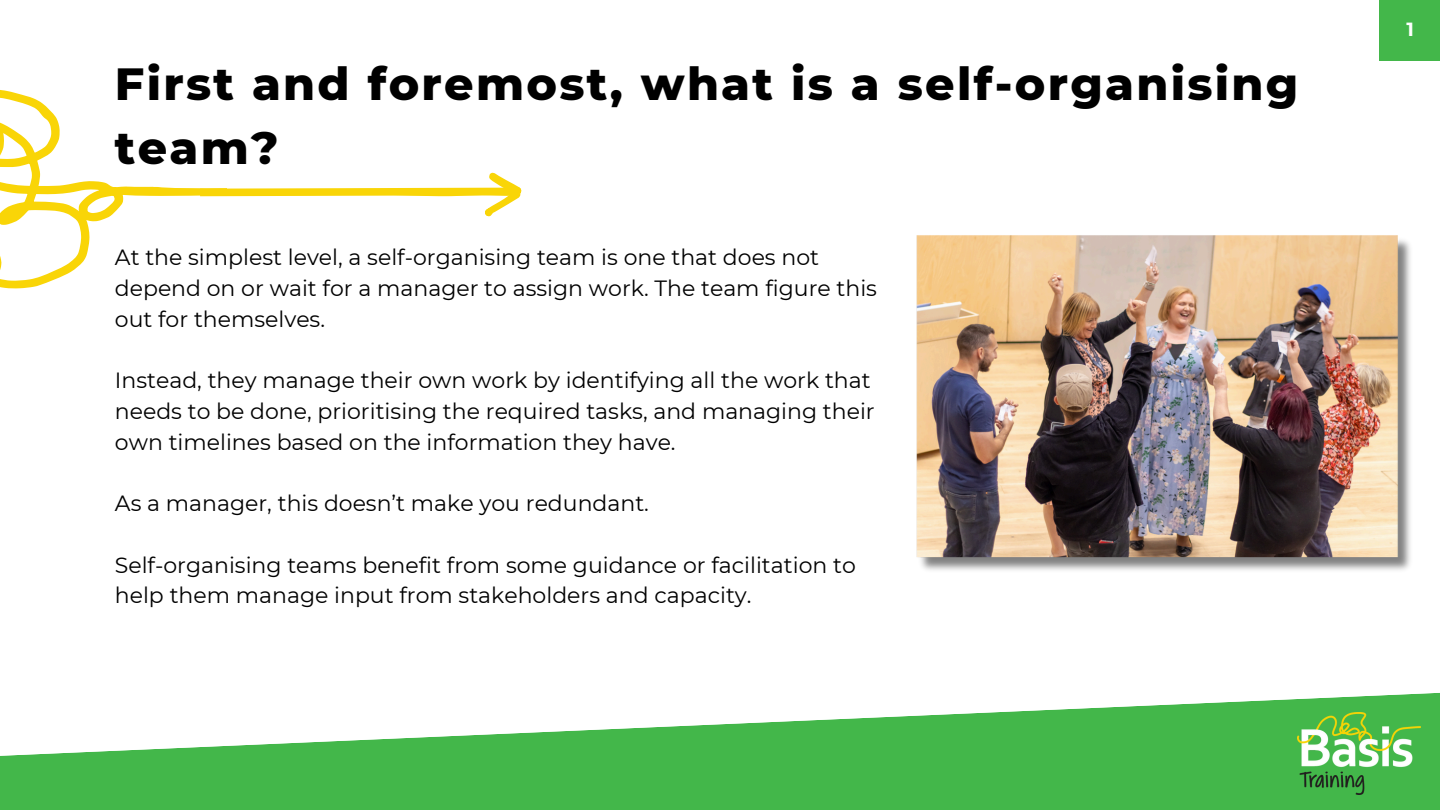
<style>
.page{position:relative;width:1440px;height:810px;background:#fff}
.page>*{position:absolute;margin:0;border:0;box-sizing:border-box;transform-origin:0 0}
.t1{font:800 46px/63.8px "Montserrat";letter-spacing:.05em;color:#000}
.t2{font:22px/30.8px "Montserrat";color:#000}
.t3{font:700 19px "Montserrat";color:#fff}
</style>
<div class="page">
<svg style="left:0;top:693px;width:1440px;height:117px;fill:#43b74a"></svg>
<img style="left:1298px;top:713px;width:122px;height:81px">
<svg style="left:0;top:90px;width:90px;height:198px"></svg>
<svg style="left:109px;top:172px;width:413px;height:44px"></svg>
<div style="left:1379px;top:0;width:61px;height:61px;background:#43b74a"></div>
<img style="left:916px;top:235px;width:495px;height:335px">
<p class="t1" style="left:115px;top:52px;width:1185px">First and foremost, what is a self-organising team?</p>
<p class="t2" style="left:115px;top:242px;width:764px">At the simplest level, a self-organising team is one that does not depend on or wait for a manager to assign work. The team figure this out for themselves.</p>
<p class="t2" style="left:115px;top:365px;width:761px">Instead, they manage their own work by identifying all the work that needs to be done, prioritising the required tasks, and managing their own timelines based on the information they have.</p>
<p class="t2" style="left:115px;top:488px;width:536px">As a manager, this doesn’t make you redundant.</p>
<p class="t2" style="left:115px;top:549px;width:742px">Self-organising teams benefit from some guidance or facilitation to help them manage input from stakeholders and capacity.</p>
<p class="t3" style="left:1406px;top:18px;width:9px">1</p>
</div>
